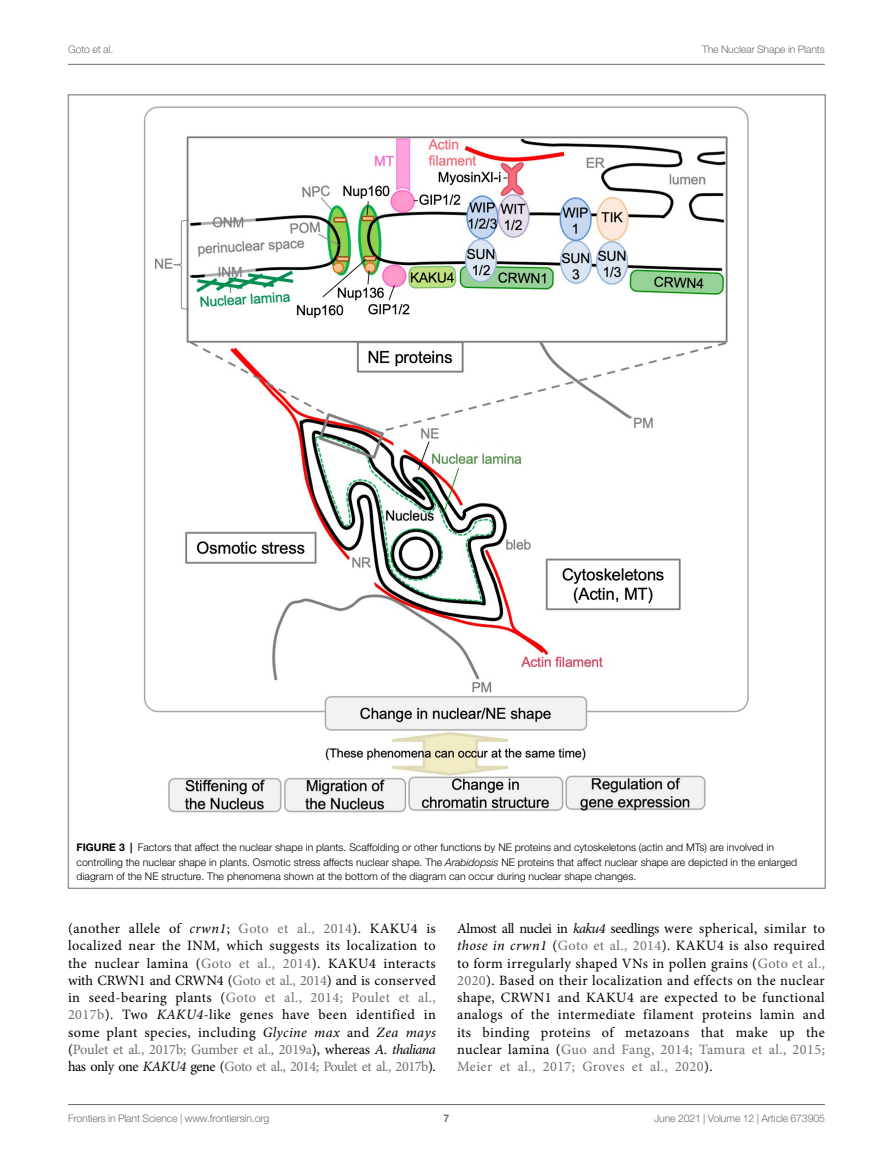
<style>
.page{position:relative;width:893px;height:1170px;background:#fff}
.page>*{position:absolute;margin:0;border:0;box-sizing:border-box;transform-origin:0 0}
.TEXT{font:14.25px/17.2px "Minion Pro";letter-spacing:-.005em;color:#000;text-align:justify}
.FIG_LEG{font:300 10.5px/14.2px "Helvetica Neue LT Std";color:#000}
.t1{font:300 10.5px "Helvetica Neue LT Std";letter-spacing:-.015em;color:#6d6e71}
.t2{font:700 10.5px "Helvetica Neue LT Std";color:#6d6e71}
.s1{font-weight:700}
.s2{font-style:italic}
.s3{color:#6d6e71}
</style>
<div class="page">
<hr style="left:68px;top:64px;width:757px;height:1px;background:#6d6e71">
<hr style="left:68px;top:1104px;width:757px;height:1px;background:#6d6e71">
<img style="left:143px;top:106px;width:606px;height:707px">
<p class="t1" style="left:68px;top:42px;width:47px">Goto et al.</p>
<p class="t1" style="left:702px;top:42px;width:124px">The Nuclear Shape in Plants</p>
<p class="FIG_LEG" style="left:77px;top:840px;width:722px"><span class="s1">FIGURE 3 |</span> Factors that affect the nuclear shape in plants. Scaffolding or other functions by NE proteins and cytoskeletons (actin and MTs) are involved in controlling the nuclear shape in plants. Osmotic stress affects nuclear shape. The <span class="s2">Arabidopsis</span> NE proteins that affect nuclear shape are depicted in the enlarged diagram of the NE structure. The phenomena shown at the bottom of the diagram can occur during nuclear shape changes.</p>
<p class="TEXT" style="left:68px;top:919px;width:369px">(another allele of <span class="s2">crwn1</span>; <span class="s3">Goto et al., 2014</span>). KAKU4 is localized near the INM, which suggests its localization to the nuclear lamina (<span class="s3">Goto et al., 2014</span>). KAKU4 interacts with CRWN1 and CRWN4 (<span class="s3">Goto et al., 2014</span>) and is conserved in seed-bearing plants (<span class="s3">Goto et al., 2014; Poulet et al., 2017b</span>). Two <span class="s2">KAKU4</span>-like genes have been identified in some plant species, including <span class="s2">Glycine max</span> and <span class="s2">Zea mays </span>(<span class="s3">Poulet et al., 2017b; Gumber et al., 2019a</span>), whereas <span class="s2">A. thaliana </span>has only one <span class="s2">KAKU4</span> gene (<span class="s3">Goto et al., 2014; Poulet et al., 2017b</span>).</p>
<p class="TEXT" style="left:457px;top:919px;width:369px">Almost all nuclei in <span class="s2">kaku4</span> seedlings were spherical, similar to <span class="s2">those in crwn1</span> (<span class="s3">Goto et al., 2014</span>). KAKU4 is also required to form irregularly shaped VNs in pollen grains (<span class="s3">Goto et al., 2020</span>). Based on their localization and effects on the nuclear shape, CRWN1 and KAKU4 are expected to be functional analogs of the intermediate filament proteins lamin and its binding proteins of metazoans that make up the nuclear lamina (<span class="s3">Guo and Fang, 2014; Tamura et al., 2015; Meier et al., 2017; Groves et al., 2020</span>).</p>
<p class="t1" style="left:68px;top:1111px;width:203px">Frontiers in Plant Science | www.frontiersin.org</p>
<p class="t2" style="left:444px;top:1111px;width:7px">7</p>
<p class="t1" style="left:654px;top:1111px;width:172px">June 2021 | Volume 12 | Article 673905</p>
</div>
